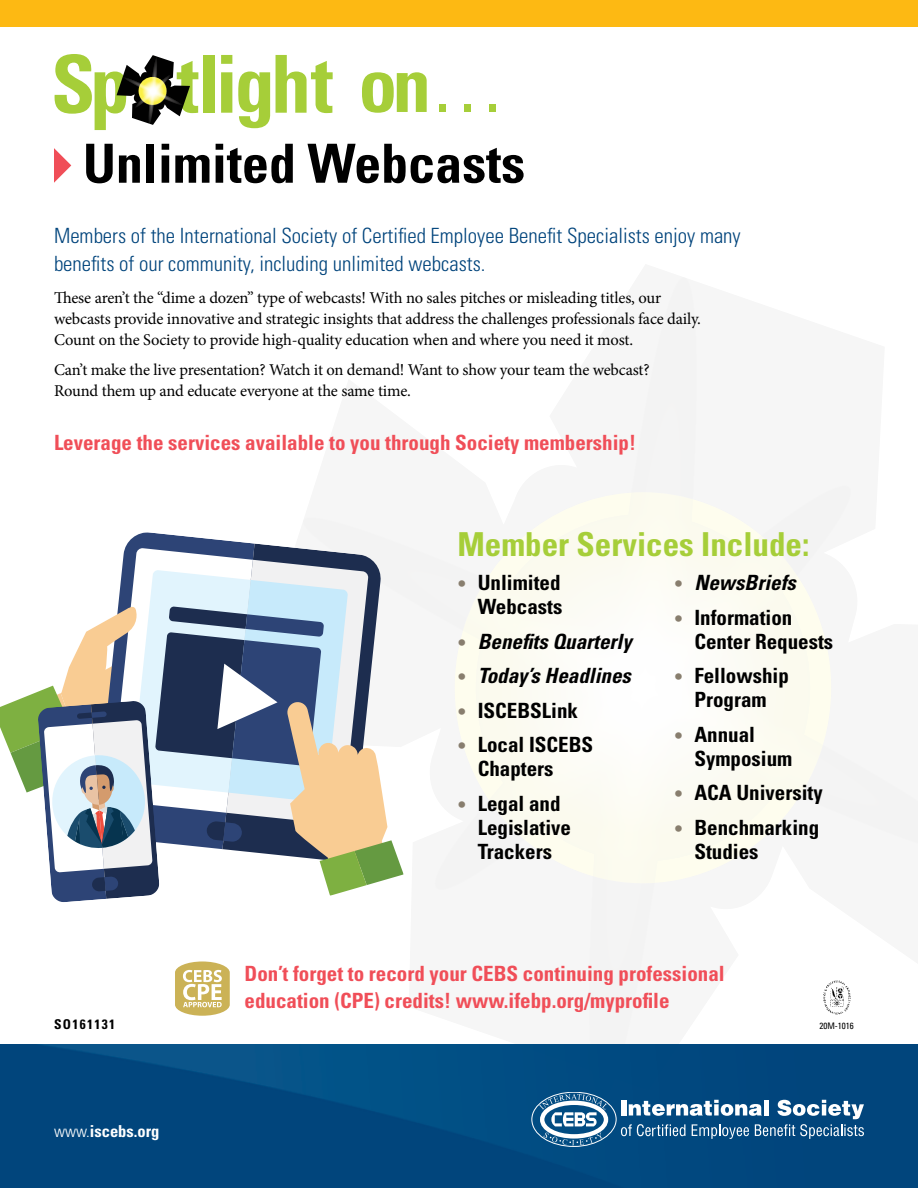
<style>
.page{position:relative;width:918px;height:1188px;background:#fff}
.page>*{position:absolute;margin:0;border:0;box-sizing:border-box;transform-origin:0 0}
.t1{font:700 condensed 54px "Univers LT Std";color:#000}
.t2{font:700 condensed 33px "Univers LT Std";color:#a6ce39}
.t3{font:700 condensed 21px/24px "Univers LT Std";color:#000}
.t4{font:700 condensed 21px/27px "Univers LT Std";color:#f04e58}
.t5{font:300 condensed 21px/28.5px "Univers LT Std";color:#00447c}
.t6{font:italic 700 condensed 21px "Univers LT Std";color:#000}
.t7{font:16.5px/21px "Minion Pro";letter-spacing:-.015em;color:#000}
.t8{font:700 condensed 16.5px "Univers LT Std";color:#fff}
.t9{font:700 condensed 13.5px "Univers LT Std";letter-spacing:.1em;color:#000}
.t10{font:condensed 9px "Univers LT Std";color:#000}
.s1{font-size:18px;color:#887e6e}
.s2{font-style:normal;font-size:18px;color:#887e6e}
.s3{font-weight:300}
</style>
<div class="page">
<div style="left:589px;top:277px;width:108px;height:767px;background:#f6f6f6"></div>
<div style="left:435px;top:486px;width:416px;height:404px;background:#f6f6f6"></div>
<svg style="left:303px;top:518px;width:615px;height:340px"></svg>
<div style="left:0;top:0;width:918px;height:27px;background:#fdb913"></div>
<img style="left:0;top:1044px;width:918px;height:144px">
<svg style="left:621px;top:1100px;width:243px;height:39px"></svg>
<div style="left:532px;top:1092px;width:84px;height:55px;border:1px solid #fff;border-radius:50%"></div>
<svg style="left:543px;top:1132px;width:59px;height:13px"></svg>
<svg style="left:539px;top:1094px;width:68px;height:32px"></svg>
<img style="left:823px;top:980px;width:27px;height:35px">
<div style="left:203px;top:55px;width:12px;height:58px;background:#a6ce39"></div>
<svg style="left:221px;top:55px;width:11px;height:58px"></svg>
<svg style="left:238px;top:72px;width:32px;height:56px"></svg>
<svg style="left:276px;top:55px;width:57px;height:58px"></svg>
<svg style="left:54px;top:54px;width:144px;height:76px"></svg>
<svg style="left:362px;top:72px;width:65px;height:41px"></svg>
<div style="left:439px;top:104px;width:6px;height:8px;background:#a6ce39"></div>
<div style="left:464px;top:104px;width:6px;height:8px;background:#a6ce39"></div>
<div style="left:489px;top:104px;width:7px;height:8px;background:#a6ce39"></div>
<svg style="left:54px;top:148px;width:17px;height:35px"></svg>
<svg style="left:175px;top:961px;width:55px;height:55px"></svg>
<svg style="left:125px;top:532px;width:130px;height:16px;fill:#2d4476"></svg>
<svg style="left:0;top:548px;width:404px;height:354px"></svg>
<h1 class="t1" style="left:83px;top:130px;width:444px">Unlimited Webcasts</h1>
<p class="t5" style="left:54px;top:221px;width:688px">Members of the International Society of Certified Employee Benefit Specialists enjoy many benefits of our community, including unlimited webcasts.</p>
<p class="t7" style="left:54px;top:287px;width:649px">These aren’t the “dime a dozen” type of webcasts! With no sales pitches or misleading titles, our webcasts provide innovative and strategic insights that address the challenges professionals face daily.<br>Count on the Society to provide high-quality education when and where you need it most.</p>
<p class="t7" style="left:54px;top:359px;width:597px">Can’t make the live presentation? Watch it on demand! Want to show your team the webcast?<br>Round them up and educate everyone at the same time.</p>
<p class="t4" style="left:54px;top:429px;width:584px">Leverage the services available to you through Society membership!</p>
<h2 class="t2" style="left:458px;top:524px;width:353px">Member Services Include:</h2>
<p class="t3" style="left:458px;top:571px;width:106px;text-align:right"><span class="s1">•</span> Unlimited<br>Webcasts</p>
<p class="t6" style="left:458px;top:628px;width:175px"><span class="s2">•</span> Benefits Quarterly</p>
<p class="t6" style="left:458px;top:663px;width:174px"><span class="s2">•</span> Today’s Headlines</p>
<p class="t3" style="left:458px;top:698px;width:121px"><span class="s1">•</span> ISCEBSLink</p>
<p class="t3" style="left:478px;top:733px;width:117px;text-indent:-20px"><span class="s1">•</span> Local ISCEBS<br>Chapters</p>
<p class="t3" style="left:478px;top:791px;width:95px;text-indent:-20px"><span class="s1">•</span> Legal and<br>Legislative<br>Trackers</p>
<p class="t6" style="left:675px;top:570px;width:122px"><span class="s2">•</span> NewsBriefs</p>
<p class="t3" style="left:694px;top:605px;width:140px;text-indent:-20px"><span class="s1">•</span> Information<br>Center Requests</p>
<p class="t3" style="left:675px;top:664px;width:116px;text-align:center"><span class="s1">•</span> Fellowship<br>Program</p>
<p class="t3" style="left:694px;top:722px;width:99px;text-indent:-20px"><span class="s1">•</span> Annual<br>Symposium</p>
<p class="t3" style="left:675px;top:781px;width:149px"><span class="s1">•</span> ACA University</p>
<p class="t3" style="left:694px;top:815px;width:126px;text-indent:-20px"><span class="s1">•</span> Benchmarking<br>Studies</p>
<p class="t4" style="left:245px;top:960px;width:482px">Don’t forget to record your CEBS continuing professional education (CPE) credits! www.ifebp.org/myprofile</p>
<p class="t9" style="left:54px;top:1016px;width:63px">SO161131</p>
<p class="t10" style="left:819px;top:1020px;width:36px">20M-1016</p>
<p class="t8" style="left:54px;top:1121px;width:107px"><span class="s3">www.</span>iscebs.org</p>
</div>
